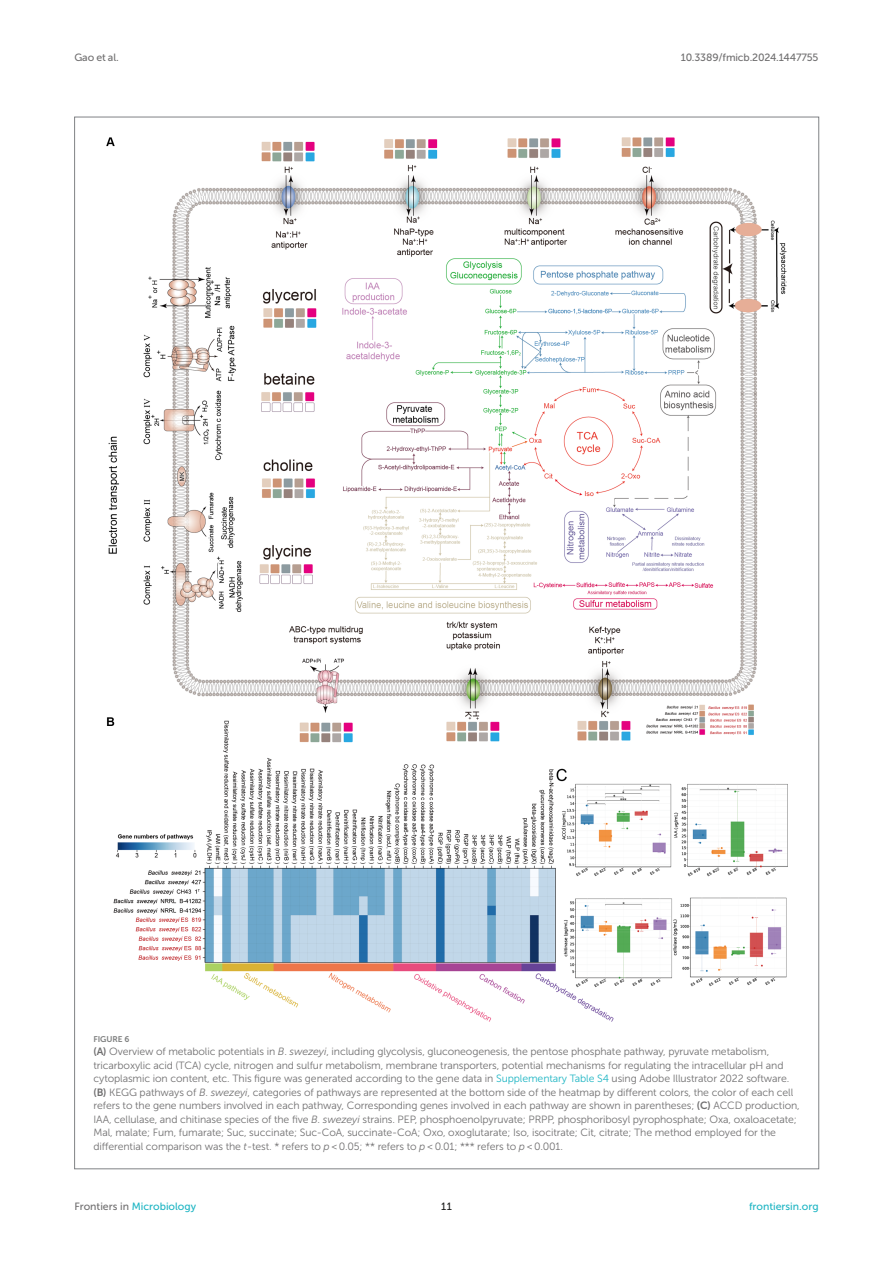
<style>
.page{position:relative;width:893px;height:1263px;background:#fff}
.page>*{position:absolute;margin:0;border:0;box-sizing:border-box;transform-origin:0 0}
.FIG_LEG{font:10.5px/13.5px "Museo Sans 300";letter-spacing:-.01em;color:#706f70}
.t1{font:10.5px "Museo Sans 500";color:#1db5c3}
.t2{font:10.5px "Museo Sans 500";letter-spacing:-.015em;color:#706f70}
.t3{font:10.5px "Museo Sans 500";color:#1b1c1b}
.FIG_HD{font:8.25px "Museo Sans 700";letter-spacing:-.01em;color:#7e7f7f}
.s1{font-family:"Museo Sans 700"}
.s2{font-style:italic}
.s3{color:#1db5c3}
.s4{color:#706f70}
</style>
<div class="page">
<img style="left:106px;top:137px;width:682px;height:885px">
<p class="t2" style="left:74px;top:51px;width:46px">Gao et al.</p>
<p class="t2" style="left:681px;top:51px;width:139px">10.3389/fmicb.2024.1447755</p>
<p class="FIG_HD" style="left:94px;top:1034px;width:37px">FIGURE 6</p>
<p class="FIG_LEG" style="left:94px;top:1045px;width:708px"><span class="s1">(A)</span> Overview of metabolic potentials in <span class="s2">B</span>. <span class="s2">swezeyi</span>, including glycolysis, gluconeogenesis, the pentose phosphate pathway, pyruvate metabolism, tricarboxylic acid (TCA) cycle, nitrogen and sulfur metabolism, membrane transporters, potential mechanisms for regulating the intracellular pH and cytoplasmic ion content, etc. This figure was generated according to the gene data in <span class="s3">Supplementary Table S4</span> using Adobe Illustrator 2022 software. <span class="s1">(B)</span> KEGG pathways of <span class="s2">B</span>. <span class="s2">swezeyi</span>, categories of pathways are represented at the bottom side of the heatmap by different colors, the color of each cell refers to the gene numbers involved in each pathway, Corresponding genes involved in each pathway are shown in parentheses; <span class="s1">(C)</span> ACCD production, IAA, cellulase, and chitinase species of the five <span class="s2">B</span>. <span class="s2">swezeyi</span> strains. PEP, phosphoenolpyruvate; PRPP, phosphoribosyl pyrophosphate; Oxa, oxaloacetate; Mal, malate; Fum, fumarate; Suc, succinate; Suc-CoA, succinate-CoA; Oxo, oxoglutarate; Iso, isocitrate; Cit, citrate; The method employed for the differential comparison was the <span class="s2">t</span>-test. * refers to <span class="s2">p</span> &lt; 0.05; ** refers to <span class="s2">p</span> &lt; 0.01; *** refers to <span class="s2">p</span> &lt; 0.001.</p>
<p class="t1" style="left:74px;top:1200px;width:123px"><span class="s4">Frontiers in</span> Microbiology</p>
<p class="t3" style="left:441px;top:1200px;width:12px">11</p>
<p class="t1" style="left:749px;top:1200px;width:71px">frontiersin.org</p>
</div>
